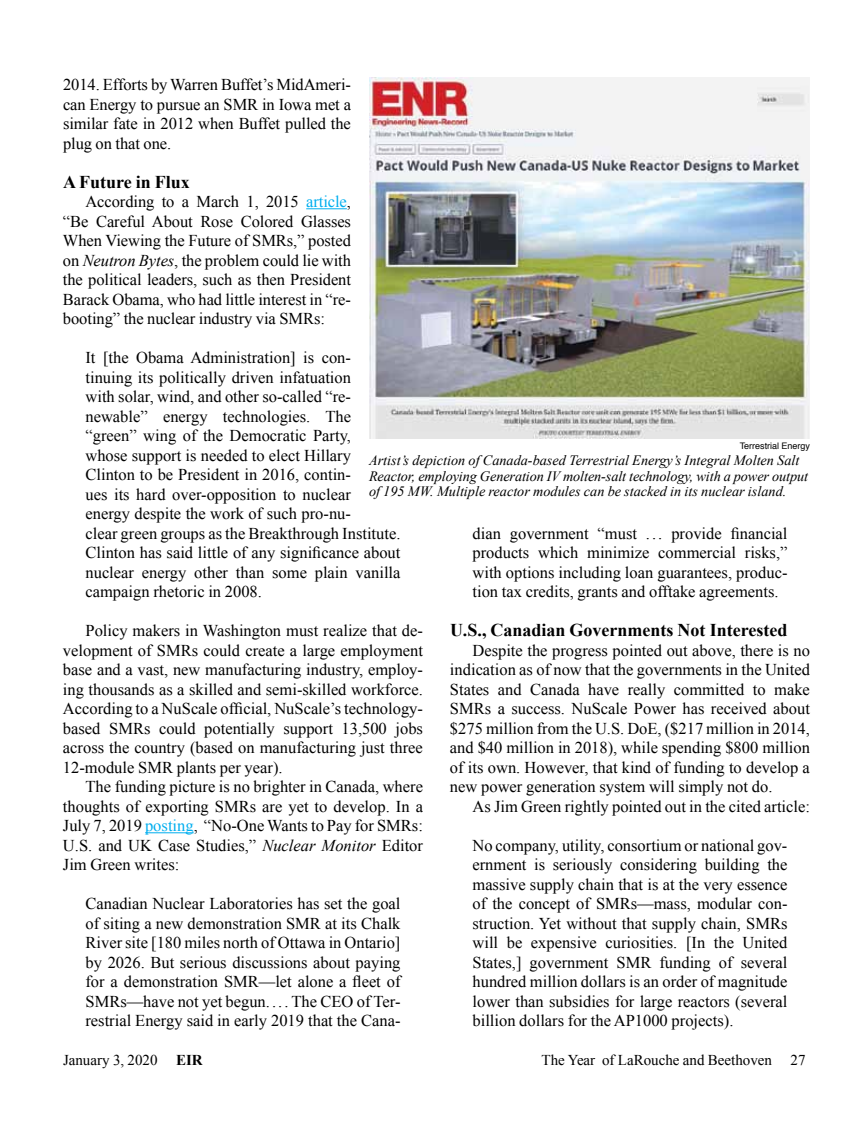
<style>
.page{position:relative;width:864px;height:1134px;background:#fff}
.page>*{position:absolute;margin:0;border:0;box-sizing:border-box;transform-origin:0 0}
.t1{font:700 18px "Times New Roman";color:#000}
.t2{font:16.5px/19.5px "Times New Roman";color:#000;text-align:justify}
.t3{font:15px "Times New Roman";color:#000}
.t4{font:italic 14.25px/15.8px "Times New Roman";color:#000}
.t5{font:9px "Helvetica";color:#000}
.s1{color:#00aeef}
.s2{font-style:italic}
.s3{font-weight:700}
</style>
<div class="page">
<hr style="left:306px;top:208px;width:41px;height:1px;background:#00aeef">
<hr style="left:145px;top:832px;width:49px;height:1px;background:#00aeef">
<img style="left:369px;top:77px;width:441px;height:362px">
<p class="t2" style="left:63px;top:74px;width:290px">2014. Efforts by Warren Buffet’s MidAmeri&shy;can Energy to pursue an SMR in Iowa met a similar fate in 2012 when Buffet pulled the plug on that one.</p>
<p class="t1" style="left:63px;top:169px;width:128px">A Future in Flux</p>
<p class="t2" style="left:63px;top:191px;width:290px;text-indent:23px">According to a March 1, 2015 <span class="s1">article</span>, “Be Careful About Rose Colored Glasses When Viewing the Future of SMRs,” posted on <span class="s2">Neutron Bytes</span>, the problem could lie with the political leaders, such as then President Barack Obama, who had little interest in “re&shy;booting” the nuclear industry via SMRs:</p>
<p class="t2" style="left:86px;top:347px;width:317px;text-align:left">It [the Obama Administration] is con&shy;tinuing its politically driven infatuation<br>with solar, wind, and other so-called “re&shy;newable” energy technologies. The “green” wing of the Democratic Party,<br>whose support is needed to elect Hillary Clinton to be President in 2016, contin-<br>ues its hard over-opposition to nuclear<br>energy despite the work of such pro-nu-<br>clear green groups as the Breakthrough Institute.<br>Clinton has said little of any significance about nuclear energy other than some plain vanilla campaign rhetoric in 2008.</p>
<p class="t2" style="left:63px;top:621px;width:362px;text-indent:23px">Policy makers in Washington must realize that de&shy;velopment of SMRs could create a large employment base and a vast, new manufacturing industry, employ&shy;ing thousands as a skilled and semi-skilled workforce.<br>According to a NuScale official, NuScale’s technology&shy;based SMRs could potentially support 13,500 jobs across the country (based on manufacturing just three 12-module SMR plants per year).</p>
<p class="t2" style="left:63px;top:777px;width:362px;text-indent:23px">The funding picture is no brighter in Canada, where thoughts of exporting SMRs are yet to develop. In a July 7, 2019 <span class="s1">posting</span>, “No-One Wants to Pay for SMRs:<br>U.S. and UK Case Studies,” <span class="s2">Nuclear Monitor</span> Editor Jim Green writes:</p>
<p class="t2" style="left:85px;top:894px;width:317px">Canadian Nuclear Laboratories has set the goal of siting a new demonstration SMR at its Chalk River site [180 miles north of Ottawa in Ontario] by 2026. But serious discussions about paying for a demonstration SMR—let alone a fleet of SMRs—have not yet begun. ... The CEO of Ter&shy;restrial Energy said in early 2019 that the Cana-</p>
<p class="t5" style="left:740px;top:439px;width:72px">Terrestrial Energy</p>
<p class="t4" style="left:369px;top:452px;width:441px">Artist’s depiction of Canada-based Terrestrial Energy’s Integral Molten Salt<br>Reactor, employing Generation IV molten-salt technology, with a power output of 195 MW. Multiple reactor modules can be stacked in its nuclear island.</p>
<p class="t2" style="left:473px;top:523px;width:317px">dian government “must .. . provide financial products which minimize commercial risks,” with options including loan guarantees, produc&shy;tion tax credits, grants and offtake agreements.</p>
<p class="t1" style="left:450px;top:618px;width:339px">U.S., Canadian Governments Not Interested</p>
<p class="t2" style="left:450px;top:640px;width:362px;text-indent:23px">Despite the progress pointed out above, there is no indication as of now that the governments in the United States and Canada have really committed to make SMRs a success. NuScale Power has received about $275 million from the U.S. DoE, ($217 million in 2014, and $40 million in 2018), while spending $800 million of its own. However, that kind of funding to develop a new power generation system will simply not do.</p>
<p class="t2" style="left:472px;top:796px;width:339px">As Jim Green rightly pointed out in the cited article:</p>
<p class="t2" style="left:472px;top:835px;width:317px">No company, utility, consortium or national gov&shy;ernment is seriously considering building the massive supply chain that is at the very essence of the concept of SMRs—mass, modular con&shy;struction. Yet without that supply chain, SMRs will be expensive curiosities. [In the United States,] government SMR funding of several hundred million dollars is an order of magnitude lower than subsidies for large reactors (several billion dollars for the AP1000 projects).</p>
<p class="t3" style="left:63px;top:1050px;width:141px">January 3, 2020 <span class="s3">EIR</span></p>
<p class="t3" style="left:542px;top:1050px;width:265px">The Year of LaRouche and Beethoven 27</p>
</div>
